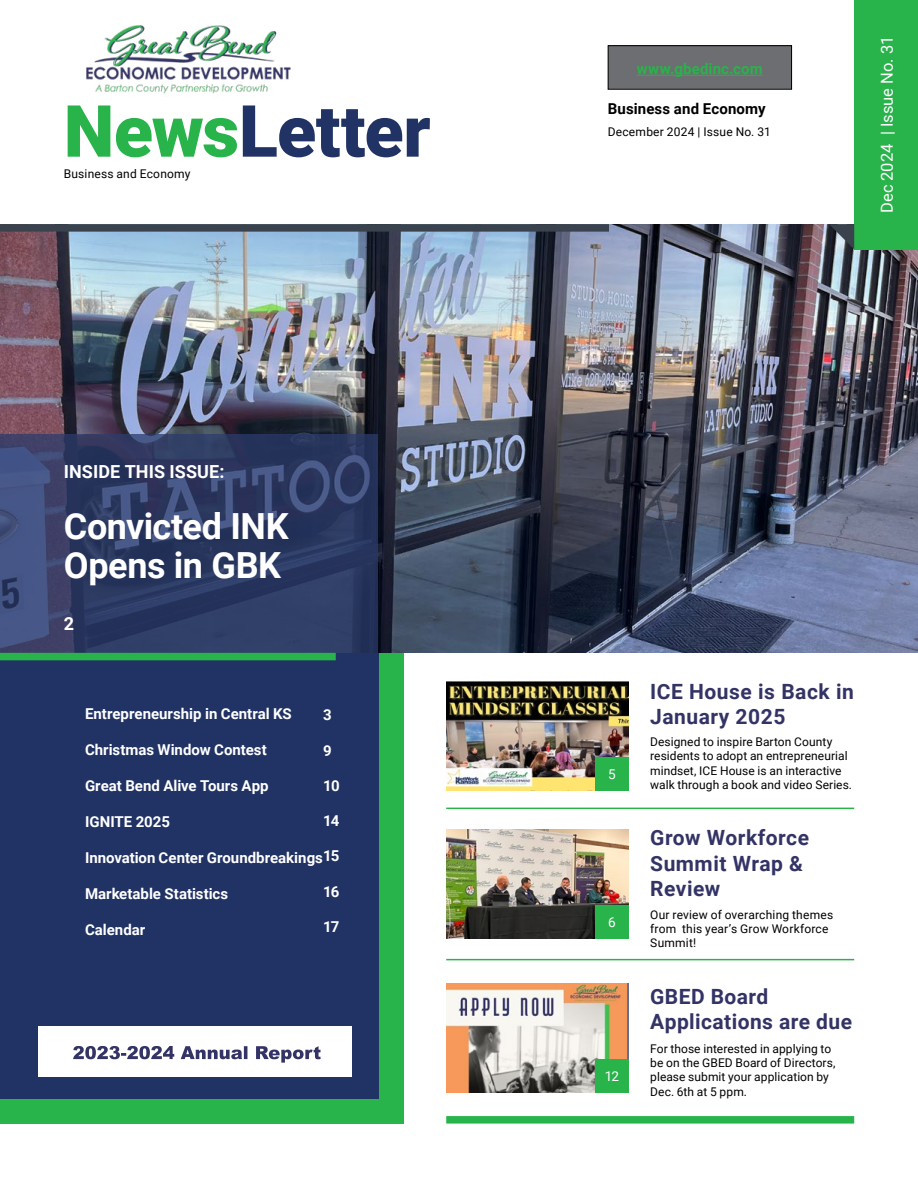
<style>
.page{position:relative;width:918px;height:1188px;background:#fff}
.page>*{position:absolute;margin:0;border:0;box-sizing:border-box;transform-origin:0 0}
.t1{font:900 72px "Roboto";letter-spacing:-.005em;color:#213264}
.t2{font:700 36px/39px "Roboto";letter-spacing:-.01em;color:#fff}
.t3{font:700 21px/25.2px "Roboto";letter-spacing:.025em;color:#336}
.t4{font:700 18px "Roboto";letter-spacing:.005em;color:#fff}
.t5{font:16.5px "Roboto";color:#fff}
.t6{font:700 15px "Roboto";color:#fff}
.t7{font:700 15px "Roboto";letter-spacing:.01em;color:#000}
.t8{font:700 15px "Roboto";letter-spacing:.01em;color:#29b34b}
.t9{font:13.5px "Roboto";color:#fff}
.t10{font:12px/14.4px "Roboto";letter-spacing:.01em;color:#000}
.s1{color:#29b34b}
</style>
<div class="page">
<img style="left:0;top:224px;width:918px;height:429px">
<img style="left:446px;top:682px;width:183px;height:109px">
<img style="left:446px;top:829px;width:183px;height:110px">
<img style="left:446px;top:983px;width:181px;height:110px">
<div style="left:854px;top:0;width:64px;height:249px;background:#29b34b"></div>
<div style="left:0;top:653px;width:404px;height:471px;background:#29b34b"></div>
<div style="left:0;top:224px;width:609px;height:8px;background:#3a434d"></div>
<svg style="left:0;top:434px;width:378px;height:219px"></svg>
<div style="left:0;top:653px;width:378px;height:445px;background:#213264"></div>
<div style="left:0;top:653px;width:336px;height:7px;background:#29b34b"></div>
<div style="left:446px;top:1116px;width:408px;height:8px;background:#29b34b"></div>
<hr style="left:446px;top:808px;width:408px;height:1px;background:#29b34b">
<hr style="left:446px;top:959px;width:408px;height:1px;background:#29b34b">
<div style="left:608px;top:46px;width:184px;height:43px;background:#6d6e71"></div>
<hr style="left:637px;top:75px;width:126px;height:1px;background:#29b34b">
<div style="left:608px;top:45px;width:184px;height:45px;border:1px solid #000"></div>
<svg style="left:829px;top:224px;width:25px;height:25px"></svg>
<div style="left:595px;top:757px;width:34px;height:34px;background:#29b34b"></div>
<div style="left:595px;top:905px;width:34px;height:34px;background:#29b34b"></div>
<div style="left:595px;top:1059px;width:34px;height:34px;background:#29b34b"></div>
<img style="left:86px;top:25px;width:205px;height:69px">
<div style="left:39px;top:1027px;width:313px;height:50px;background:#fff"></div>
<svg style="left:73px;top:1046px;width:248px;height:17px"></svg>
<p class="t8" style="left:637px;top:58px;width:127px">www.gbedinc.com</p>
<h1 class="t1" style="left:64px;top:81px;width:368px"><span class="s1">News</span>Letter</h1>
<p class="t7" style="left:608px;top:98px;width:159px">Business and Economy</p>
<p class="t10" style="left:608px;top:124px;width:165px">December 2024 | Issue No. 31</p>
<p class="t10" style="left:64px;top:166px;width:128px">Business and Economy</p>
<h3 class="t5" style="left:875px;top:213px;width:179px;rotate:-90deg">Dec 2024 | Issue No. 31</h3>
<h3 class="t4" style="left:64px;top:459px;width:162px">INSIDE THIS ISSUE:</h3>
<h2 class="t2" style="left:64px;top:506px;width:226px">Convicted INK<br>Opens in GBK</h2>
<h3 class="t4" style="left:64px;top:611px;width:12px">2</h3>
<p class="t6" style="left:85px;top:703px;width:208px">Entrepreneurship in Central KS</p>
<p class="t6" style="left:85px;top:739px;width:183px">Christmas Window Contest</p>
<p class="t6" style="left:85px;top:775px;width:185px">Great Bend Alive Tours App</p>
<p class="t6" style="left:85px;top:811px;width:86px">IGNITE 2025</p>
<p class="t6" style="left:85px;top:847px;width:256px">Innovation Center Groundbreakings15</p>
<p class="t6" style="left:85px;top:883px;width:145px">Marketable Statistics</p>
<p class="t6" style="left:85px;top:919px;width:62px">Calendar</p>
<p class="t6" style="left:323px;top:705px;width:10px">3</p>
<p class="t6" style="left:323px;top:740px;width:10px">9</p>
<p class="t6" style="left:323px;top:775px;width:18px">10</p>
<p class="t6" style="left:323px;top:810px;width:18px">14</p>
<p class="t6" style="left:323px;top:881px;width:18px">16</p>
<p class="t6" style="left:323px;top:916px;width:18px">17</p>
<p class="t9" style="left:608px;top:764px;width:9px">5</p>
<p class="t9" style="left:608px;top:912px;width:9px">6</p>
<p class="t9" style="left:605px;top:1066px;width:16px">12</p>
<h3 class="t3" style="left:650px;top:678px;width:205px">ICE House is Back in<br>January 2025</h3>
<p class="t10" style="left:650px;top:734px;width:203px">Designed to inspire Barton County residents to adopt an entrepreneurial mindset, ICE House is an interactive walk through a book and video Series.</p>
<h3 class="t3" style="left:650px;top:825px;width:160px">Grow Workforce<br>Summit Wrap &amp;<br>Review</h3>
<p class="t10" style="left:650px;top:907px;width:184px">Our review of overarching themes from this year’s Grow Workforce<br>Summit!</p>
<h3 class="t3" style="left:650px;top:983px;width:203px">GBED Board<br>Applications are due</h3>
<p class="t10" style="left:650px;top:1041px;width:187px">For those interested in applying to be on the GBED Board of Directors, please submit your application by<br>Dec. 6th at 5 ppm.</p>
</div>
